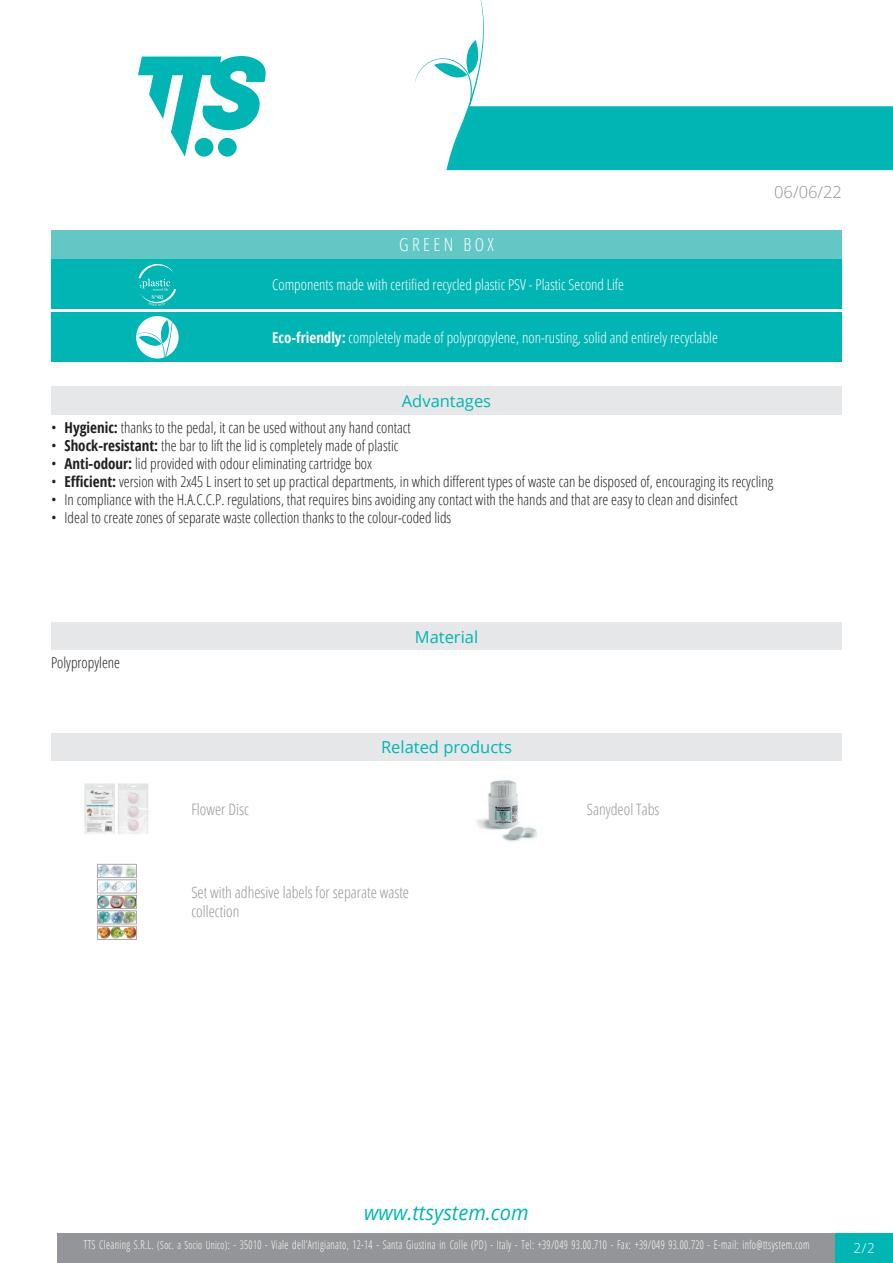
<style>
.page{position:relative;width:893px;height:1263px;background:#fff}
.page>*{position:absolute;margin:0;border:0;box-sizing:border-box;transform-origin:0 0}
.t1{font:italic 20.85px "Open Sans";color:#00b5b3;scale:.96 1}
.Titolo6{font:300 18px "Open Sans Condensed";color:#fff}
.Titolo4{font:16.5px "Open Sans";color:#00b5b3}
.Titolo8{font:16.5px "Open Sans";color:#00b5b3}
.t2{font:300 16.5px "Open Sans";color:#939598}
.Titolo16{font:16.5px "Open Sans";color:#00b5b3}
.Nome{font:300 15.75px/18.9px "Open Sans Condensed";color:#939598}
.Materiale{font:300 15px "Open Sans Condensed";color:#231f20}
.GreenBoxLista{font:300 15px "Open Sans Condensed";color:#fff}
.GreenBoxPSV{font:300 15px "Open Sans Condensed";color:#fff}
.t3{font:300 13.5px "Open Sans";color:#fff}
.t4{font:300 12px "Open Sans Condensed";letter-spacing:.035em;color:#fff;scale:.85 1}
.s1{font-weight:700}
.s2{font-size:11.25px}
</style>
<div class="page">
<svg style="left:138px;top:56px;width:128px;height:101px"></svg>
<div style="left:57px;top:1233px;width:779px;height:30px;background:#939598"></div>
<div style="left:836px;top:1233px;width:57px;height:30px;background:#00b5b3"></div>
<svg style="left:415px;top:0;width:478px;height:170px"></svg>
<div style="left:51px;top:230px;width:791px;height:29px;background:#63c7c6"></div>
<div style="left:51px;top:260px;width:213px;height:49px;background:#00b5b3"></div>
<svg style="left:138px;top:264px;width:38px;height:42px"></svg>
<div style="left:264px;top:260px;width:578px;height:49px;background:#00b5b3"></div>
<div style="left:51px;top:312px;width:213px;height:50px;background:#00b5b3"></div>
<svg style="left:136px;top:316px;width:43px;height:42px"></svg>
<div style="left:264px;top:312px;width:578px;height:50px;background:#00b5b3"></div>
<div style="left:51px;top:386px;width:791px;height:29px;background:#e6e7e9"></div>
<div style="left:51px;top:622px;width:791px;height:28px;background:#e6e7e9"></div>
<div style="left:51px;top:733px;width:791px;height:28px;background:#e6e7e9"></div>
<img style="left:84px;top:783px;width:64px;height:51px">
<img style="left:476px;top:780px;width:61px;height:62px">
<img style="left:97px;top:864px;width:39px;height:75px">
<div style="left:97px;top:895px;width:39px;height:13px;border:1px solid #a8a9ad"></div>
<p class="Titolo6" style="left:399px;top:233px;width:96px">G R E E N B O X</p>
<p class="GreenBoxPSV" style="left:272px;top:275px;width:353px">Components made with certified recycled plastic PSV - Plastic Second Life</p>
<p class="GreenBoxLista" style="left:272px;top:327px;width:447px"><span class="s1">Eco-friendly:</span> completely made of polypropylene, non-rusting, solid and entirely recyclable</p>
<p class="t2" style="left:774px;top:180px;width:69px">06/06/22</p>
<p class="Titolo8" style="left:402px;top:390px;width:91px">Advantages</p>
<p class="Materiale" style="left:51px;top:417px;width:361px">• <span class="s1">Hygienic:</span> thanks to the pedal, it can be used without any hand contact</p>
<p class="Materiale" style="left:51px;top:435px;width:349px">• <span class="s1">Shock-resistant:</span> the bar to lift the lid is completely made of plastic</p>
<p class="Materiale" style="left:51px;top:453px;width:323px">• <span class="s1">Anti-odour:</span> lid provided with odour eliminating cartridge box</p>
<p class="Materiale" style="left:51px;top:471px;width:724px">• <span class="s1">Efficient:</span> version with 2x45 L insert to set up practical departments, in which different types of waste can be disposed of, encouraging its recycling</p>
<p class="Materiale" style="left:51px;top:489px;width:688px">• In compliance with the H.A.C.C.P. regulations, that requires bins avoiding any contact with the hands and that are easy to clean and disinfect</p>
<p class="Materiale" style="left:51px;top:507px;width:402px">• Ideal to create zones of separate waste collection thanks to the colour-coded lids</p>
<p class="Materiale" style="left:51px;top:653px;width:71px">Polypropylene</p>
<p class="Titolo16" style="left:415px;top:625px;width:65px">Material</p>
<p class="Titolo4" style="left:381px;top:736px;width:132px">Related products</p>
<p class="Nome" style="left:191px;top:799px;width:59px">Flower Disc</p>
<p class="Nome" style="left:587px;top:799px;width:74px">Sanydeol Tabs</p>
<p class="Nome" style="left:191px;top:883px;width:219px">Set with adhesive labels for separate waste collection</p>
<h1 class="t1" style="left:364px;top:1198px;width:173px">www.ttsystem.com</h1>
<p class="t4" style="left:84px;top:1236px;width:855px">TTS Cleaning S.R.L. <span class="s2">(Soc. a Socio Unico)</span>: - 35010 - Viale dell’Artigianato, 12-14 - Santa Giustina in Colle (PD) - Italy - Tel: +39/049 93.00.710 - Fax: +39/049 93.00.720 - E-mail: info@ttsystem.com</p>
<p class="t3" style="left:854px;top:1239px;width:23px">2/2</p>
</div>
